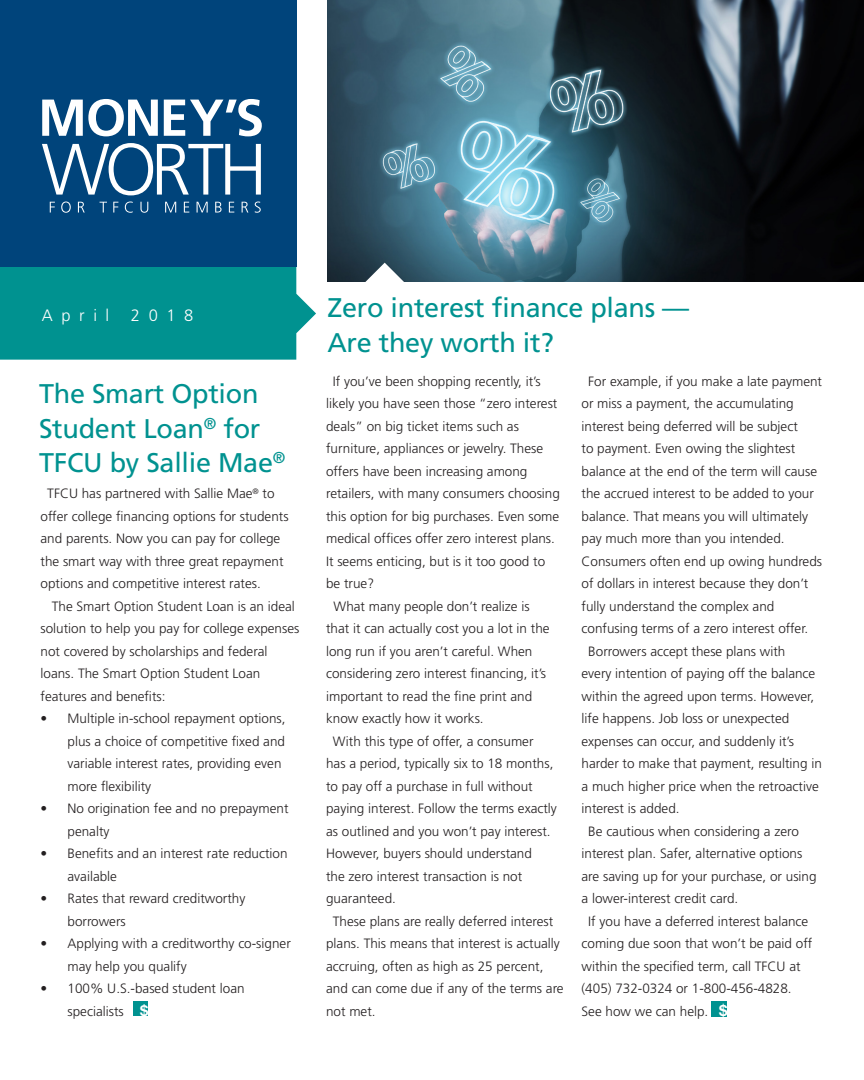
<style>
.page{position:relative;width:864px;height:1080px;background:#fff}
.page>*{position:absolute;margin:0;border:0;box-sizing:border-box;transform-origin:0 0}
.t1{font:27px/34.2px "Frutiger";letter-spacing:-.01em;color:#009290}
.t2{font:300 16.5px "Frutiger";letter-spacing:.52em;color:#fff}
.Body_Copy{font:300 13.5px/22.5px "Frutiger";color:#231f20}
.s1{font-family:"Helvetica Neue";font-weight:700;font-size:14.85px;color:#fff}
.s2{font-family:"Helvetica Neue";font-weight:700;font-size:15.15px;color:#fff}
</style>
<div class="page">
<svg style="left:0;top:232px;width:316px;height:128px;background:#129998"></svg>
<div style="left:0;top:0;width:296px;height:266px;background:#00447b"></div>
<svg style="left:42px;top:143px;width:219px;height:52px"></svg>
<svg style="left:42px;top:99px;width:116px;height:37px"></svg>
<svg style="left:164px;top:99px;width:98px;height:37px"></svg>
<svg style="left:50px;top:202px;width:5px;height:11px"></svg>
<svg style="left:61px;top:202px;width:10px;height:11px"></svg>
<svg style="left:78px;top:202px;width:7px;height:11px"></svg>
<svg style="left:100px;top:202px;width:7px;height:11px"></svg>
<svg style="left:113px;top:202px;width:5px;height:11px"></svg>
<svg style="left:125px;top:202px;width:8px;height:11px"></svg>
<svg style="left:140px;top:202px;width:8px;height:11px"></svg>
<svg style="left:165px;top:202px;width:11px;height:11px"></svg>
<svg style="left:184px;top:202px;width:5px;height:11px"></svg>
<svg style="left:197px;top:202px;width:11px;height:11px"></svg>
<svg style="left:215px;top:202px;width:7px;height:11px"></svg>
<svg style="left:229px;top:202px;width:5px;height:11px"></svg>
<svg style="left:242px;top:202px;width:6px;height:11px"></svg>
<svg style="left:255px;top:202px;width:6px;height:11px"></svg>
<img style="left:327px;top:0;width:537px;height:281px">
<svg style="left:364px;top:263px;width:41px;height:19px"></svg>
<div style="left:712px;top:1001px;width:15px;height:15px;background:#009290"></div>
<div style="left:133px;top:1001px;width:14px;height:15px;background:#009290"></div>
<p class="t2" style="left:42px;top:306px;width:69px">April</p>
<p class="t2" style="left:131px;top:306px;width:64px">2018</p>
<h1 class="t1" style="left:39px;top:377px;width:248px">The Smart Option<br>Student Loan<sup>®</sup> for<br>TFCU by Sallie Mae<sup>®</sup></h1>
<p class="Body_Copy" style="left:47px;top:482px;width:229px">TFCU has partnered with Sallie Mae<sup>®</sup> to</p>
<p class="Body_Copy" style="left:41px;top:505px;width:250px">offer college financing options for students</p>
<p class="Body_Copy" style="left:41px;top:527px;width:241px">and parents. Now you can pay for college</p>
<p class="Body_Copy" style="left:41px;top:550px;width:245px">the smart way with three great repayment</p>
<p class="Body_Copy" style="left:41px;top:572px;width:222px">options and competitive interest rates.</p>
<p class="Body_Copy" style="left:52px;top:595px;width:245px">The Smart Option Student Loan is an ideal</p>
<p class="Body_Copy" style="left:41px;top:617px;width:260px">solution to help you pay for college expenses</p>
<p class="Body_Copy" style="left:41px;top:640px;width:229px">not covered by scholarships and federal</p>
<p class="Body_Copy" style="left:41px;top:662px;width:221px">loans. The Smart Option Student Loan</p>
<p class="Body_Copy" style="left:41px;top:685px;width:127px">features and benefits:</p>
<p class="Body_Copy" style="left:68px;top:707px;width:220px;text-indent:-27px">• Multiple in-school repayment options, plus a choice of competitive fixed and variable interest rates, providing even more flexibility</p>
<p class="Body_Copy" style="left:68px;top:797px;width:223px;text-indent:-27px">• No origination fee and no prepayment penalty</p>
<p class="Body_Copy" style="left:68px;top:842px;width:222px;text-indent:-27px">• Benefits and an interest rate reduction available</p>
<p class="Body_Copy" style="left:68px;top:887px;width:179px;text-indent:-27px">• Rates that reward creditworthy borrowers</p>
<p class="Body_Copy" style="left:68px;top:932px;width:225px;text-indent:-27px">• Applying with a creditworthy co-signer may help you qualify</p>
<p class="Body_Copy" style="left:68px;top:977px;width:179px;text-indent:-27px">• 100% U.S.-based student loan specialists <span class="s1">$</span></p>
<h1 class="t1" style="left:327px;top:291px;width:363px">Zero interest finance plans —<br>Are they worth it?</h1>
<p class="Body_Copy" style="left:333px;top:370px;width:209px">If you’ve been shopping recently, it’s</p>
<p class="Body_Copy" style="left:326px;top:392px;width:233px">likely you have seen those “zero interest</p>
<p class="Body_Copy" style="left:326px;top:415px;width:194px">deals” on big ticket items such as</p>
<p class="Body_Copy" style="left:326px;top:437px;width:219px">furniture, appliances or jewelry. These</p>
<p class="Body_Copy" style="left:326px;top:460px;width:203px">offers have been increasing among</p>
<p class="Body_Copy" style="left:326px;top:482px;width:235px">retailers, with many consumers choosing</p>
<p class="Body_Copy" style="left:326px;top:505px;width:235px">this option for big purchases. Even some</p>
<p class="Body_Copy" style="left:326px;top:527px;width:230px">medical offices offer zero interest plans.</p>
<p class="Body_Copy" style="left:326px;top:550px;width:221px">It seems enticing, but is it too good to</p>
<p class="Body_Copy" style="left:326px;top:572px;width:50px">be true?</p>
<p class="Body_Copy" style="left:334px;top:595px;width:198px">What many people don’t realize is</p>
<p class="Body_Copy" style="left:326px;top:617px;width:225px">that it can actually cost you a lot in the</p>
<p class="Body_Copy" style="left:326px;top:640px;width:208px">long run if you aren’t careful. When</p>
<p class="Body_Copy" style="left:326px;top:662px;width:222px">considering zero interest financing, it’s</p>
<p class="Body_Copy" style="left:326px;top:685px;width:208px">important to read the fine print and</p>
<p class="Body_Copy" style="left:326px;top:707px;width:159px">know exactly how it works.</p>
<p class="Body_Copy" style="left:326px;top:730px;width:232px;text-indent:7px">With this type of offer, a consumer<br>has a period, typically six to 18 months, to pay off a purchase in full without paying interest. Follow the terms exactly as outlined and you won’t pay interest.<br>However, buyers should understand<br>the zero interest transaction is not guaranteed.</p>
<p class="Body_Copy" style="left:326px;top:910px;width:239px;text-indent:7px">These plans are really deferred interest plans. This means that interest is actually accruing, often as high as 25 percent, and can come due if any of the terms are not met.</p>
<p class="Body_Copy" style="left:582px;top:370px;width:242px;text-indent:7px">For example, if you make a late payment or miss a payment, the accumulating interest being deferred will be subject<br>to payment. Even owing the slightest balance at the end of the term will cause the accrued interest to be added to your balance. That means you will ultimately pay much more than you intended.<br>Consumers often end up owing hundreds of dollars in interest because they don’t fully understand the complex and confusing terms of a zero interest offer.</p>
<p class="Body_Copy" style="left:582px;top:640px;width:242px;text-indent:7px">Borrowers accept these plans with<br>every intention of paying off the balance within the agreed upon terms. However, life happens. Job loss or unexpected expenses can occur, and suddenly it’s harder to make that payment, resulting in a much higher price when the retroactive interest is added.</p>
<p class="Body_Copy" style="left:582px;top:820px;width:237px;text-indent:7px">Be cautious when considering a zero interest plan. Safer, alternative options are saving up for your purchase, or using a lower-interest credit card.</p>
<p class="Body_Copy" style="left:582px;top:910px;width:232px;text-indent:7px">If you have a deferred interest balance coming due soon that won’t be paid off within the specified term, call TFCU at (405) 732-0324 or 1-800-456-4828.<br>See how we can help. <span class="s2">$</span></p>
</div>
